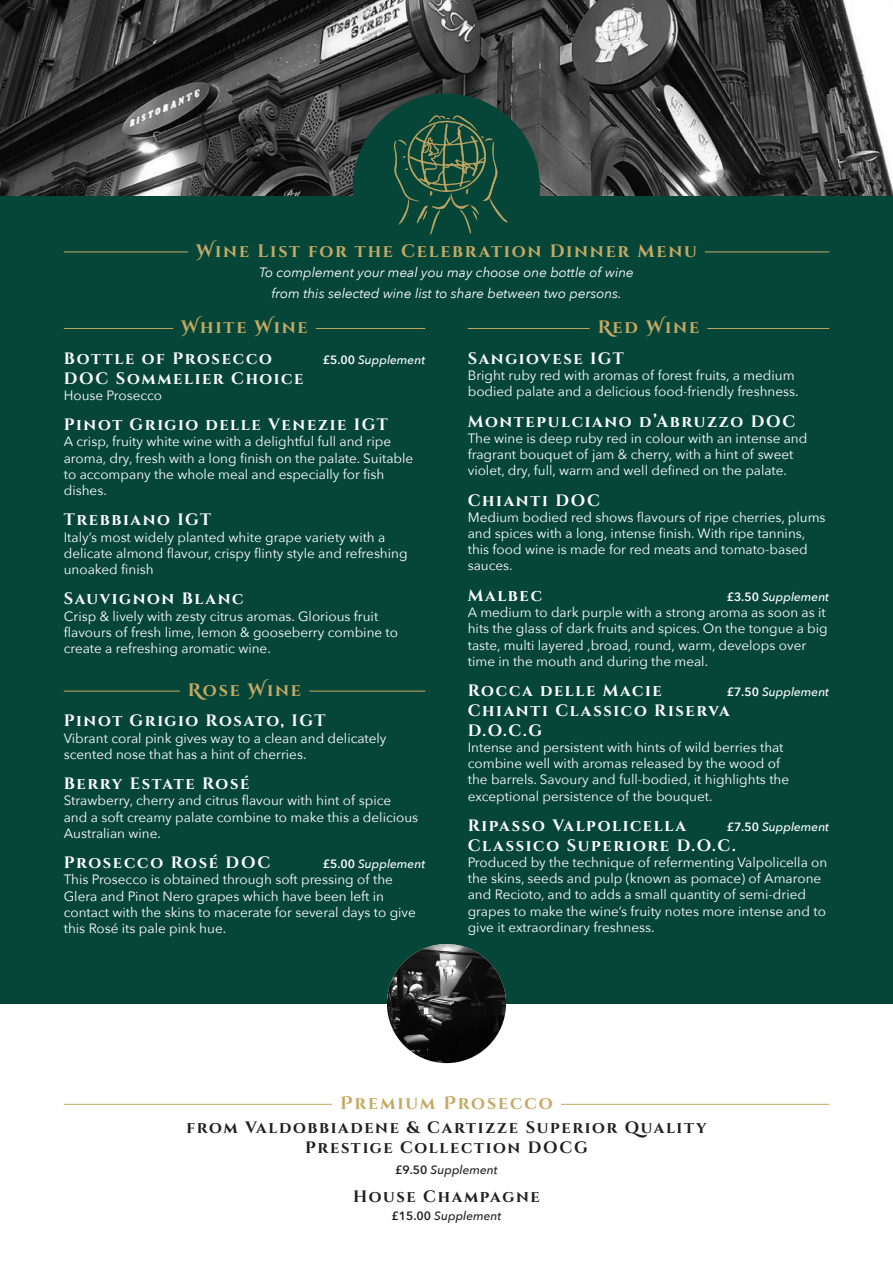
<style>
.page{position:relative;width:893px;height:1263px;background:#fff}
.page>*{position:absolute;margin:0;border:0;box-sizing:border-box;transform-origin:0 0}
.t1{font:700 18px "Cinzel";letter-spacing:.1em;color:#c5a964}
.t2{font:700 16.5px "Cinzel";letter-spacing:.095em;color:#fff}
.t3{font:700 16.5px/19.8px "Cinzel";letter-spacing:.1em;color:#231f20;text-align:center}
.t4{font:13.5px/16.2px "Avenir Next";color:#fff}
.t5{font:italic 13.5px "Avenir Next";color:#fff}
.t6{font:italic 500 12px "Avenir Next";color:#fff}
.t7{font:italic 500 12px "Avenir Next";color:#231f20}
.s1{font-family:"Cinzel Decorative"}
.s2{font-weight:600;font-style:normal}
</style>
<div class="page">
<img style="left:0;top:0;width:893px;height:196px">
<div style="left:0;top:196px;width:893px;height:807px;background:#064638"></div>
<div style="left:353px;top:94px;width:187px;height:187px;background:#064638;border-radius:50%"></div>
<svg style="left:394px;top:115px;width:114px;height:119px"></svg>
<hr style="left:64px;top:1104px;width:268px;height:1px;background:#c5a964">
<hr style="left:561px;top:1104px;width:268px;height:1px;background:#c5a964">
<hr style="left:64px;top:328px;width:109px;height:1px;background:#c5a964">
<hr style="left:316px;top:328px;width:109px;height:1px;background:#c5a964">
<hr style="left:64px;top:691px;width:116px;height:1px;background:#c5a964">
<hr style="left:309px;top:691px;width:116px;height:1px;background:#c5a964">
<hr style="left:64px;top:252px;width:124px;height:1px;background:#c5a964">
<hr style="left:705px;top:252px;width:124px;height:1px;background:#c5a964">
<hr style="left:468px;top:328px;width:122px;height:1px;background:#c5a964">
<hr style="left:707px;top:328px;width:122px;height:1px;background:#c5a964">
<img style="left:387px;top:944px;width:119px;height:119px;border-radius:60px">
<p class="t1" style="left:196px;top:240px;width:502px"><span class="s1">W</span>ine List for the Celebration Dinner Menu</p>
<p class="t5" style="left:259px;top:261px;width:376px">To complement your meal you may choose one bottle of wine</p>
<p class="t5" style="left:272px;top:282px;width:352px">from this selected wine list to share between two persons.</p>
<p class="t1" style="left:598px;top:316px;width:103px"><span class="s1">R</span>ed <span class="s1">W</span>ine</p>
<p class="t2" style="left:468px;top:348px;width:158px">Sangiovese IGT</p>
<p class="t4" style="left:468px;top:367px;width:332px">Bright ruby red with aromas of forest fruits, a medium bodied palate and a delicious food-friendly freshness.</p>
<p class="t2" style="left:468px;top:411px;width:329px">Montepulciano d’Abruzzo DOC</p>
<p class="t4" style="left:468px;top:429px;width:341px">The wine is deep ruby red in colour with an intense and fragrant bouquet of jam &amp; cherry, with a hint of sweet violet, dry, full, warm and well defined on the palate.</p>
<p class="t2" style="left:468px;top:490px;width:134px">Chianti DOC</p>
<p class="t4" style="left:468px;top:508px;width:359px">Medium bodied red shows flavours of ripe cherries, plums and spices with a long, intense finish. With ripe tannins, this food wine is made for red meats and tomato-based sauces.</p>
<p class="t2" style="left:468px;top:585px;width:76px">Malbec</p>
<p class="t6" style="left:727px;top:586px;width:104px"><span class="s2">£3.50</span> Supplement</p>
<p class="t4" style="left:468px;top:604px;width:362px">A medium to dark purple with a strong aroma as soon as it hits the glass of dark fruits and spices. On the tongue a big taste, multi layered ,broad, round, warm, develops over time in the mouth and during the meal.</p>
<p class="t2" style="left:468px;top:680px;width:196px">Rocca delle Macie</p>
<p class="t6" style="left:727px;top:682px;width:104px"><span class="s2">£7.50</span> Supplement</p>
<p class="t2" style="left:468px;top:700px;width:263px">Chianti Classico Riserva</p>
<p class="t2" style="left:468px;top:720px;width:76px">D.O.C.G</p>
<p class="t4" style="left:468px;top:738px;width:323px">Intense and persistent with hints of wild berries that combine well with aromas released by the wood of the barrels. Savoury and full-bodied, it highlights the exceptional persistence of the bouquet.</p>
<p class="t2" style="left:468px;top:815px;width:220px">Ripasso Valpolicella</p>
<p class="t6" style="left:727px;top:816px;width:104px"><span class="s2">£7.50</span> Supplement</p>
<p class="t2" style="left:468px;top:835px;width:269px">Classico Superiore D.O.C.</p>
<p class="t4" style="left:468px;top:854px;width:361px">Produced by the technique of refermenting Valpolicella on the skins, seeds and pulp (known as pomace) of Amarone and Recioto, and to adds a small quantity of semi-dried grapes to make the wine’s fruity notes more intense and to give it extraordinary freshness.</p>
<p class="t1" style="left:181px;top:316px;width:128px"><span class="s1">W</span>hite <span class="s1">W</span>ine</p>
<p class="t2" style="left:64px;top:348px;width:210px">Bottle of Prosecco</p>
<p class="t6" style="left:323px;top:349px;width:104px"><span class="s2">£5.00</span> Supplement</p>
<p class="t2" style="left:64px;top:368px;width:241px">DOC Sommelier Choice</p>
<p class="t4" style="left:64px;top:386px;width:100px">House Prosecco</p>
<p class="t2" style="left:64px;top:415px;width:325px">Pinot Grigio delle Venezie IGT</p>
<p class="t4" style="left:64px;top:433px;width:351px">A crisp, fruity white wine with a delightful full and ripe aroma, dry, fresh with a long finish on the palate. Suitable to accompany the whole meal and especially for fish dishes.</p>
<p class="t2" style="left:64px;top:510px;width:149px">Trebbiano IGT</p>
<p class="t4" style="left:64px;top:528px;width:345px">Italy’s most widely planted white grape variety with a delicate almond flavour, crispy flinty style and refreshing unoaked finish</p>
<p class="t2" style="left:64px;top:589px;width:181px">Sauvignon Blanc</p>
<p class="t4" style="left:64px;top:607px;width:336px">Crisp &amp; lively with zesty citrus aromas. Glorious fruit flavours of fresh lime, lemon &amp; gooseberry combine to create a refreshing aromatic wine.</p>
<p class="t1" style="left:188px;top:679px;width:115px"><span class="s1">R</span>ose <span class="s1">W</span>ine</p>
<p class="t2" style="left:64px;top:711px;width:263px">Pinot Grigio Rosato, IGT</p>
<p class="t4" style="left:64px;top:729px;width:324px">Vibrant coral pink gives way to a clean and delicately scented nose that has a hint of cherries.</p>
<p class="t2" style="left:64px;top:774px;width:187px">Berry Estate Rosé</p>
<p class="t4" style="left:64px;top:792px;width:356px">Strawberry, cherry and citrus flavour with hint of spice and a soft creamy palate combine to make this a delicious<br>Australian wine.</p>
<p class="t2" style="left:64px;top:853px;width:208px">Prosecco Rosé DOC</p>
<p class="t6" style="left:323px;top:854px;width:104px"><span class="s2">£5.00</span> Supplement</p>
<p class="t4" style="left:64px;top:871px;width:354px">This Prosecco is obtained through soft pressing of the Glera and Pinot Nero grapes which have been left in contact with the skins to macerate for several days to give this Rosé its pale pink hue.</p>
<p class="t1" style="left:340px;top:1092px;width:214px"><span class="s1">P</span>remium <span class="s1">P</span>rosecco</p>
<p class="t3" style="left:186px;top:1118px;width:522px">from Valdobbiadene &amp; Cartizze Superior Quality<br>Prestige Collection DOCG</p>
<p class="t7" style="left:395px;top:1159px;width:104px"><span class="s2">£9.50</span> Supplement</p>
<p class="t3" style="left:353px;top:1187px;width:188px">House Champagne</p>
<p class="t7" style="left:392px;top:1206px;width:111px"><span class="s2">£15.00</span> Supplement</p>
</div>
